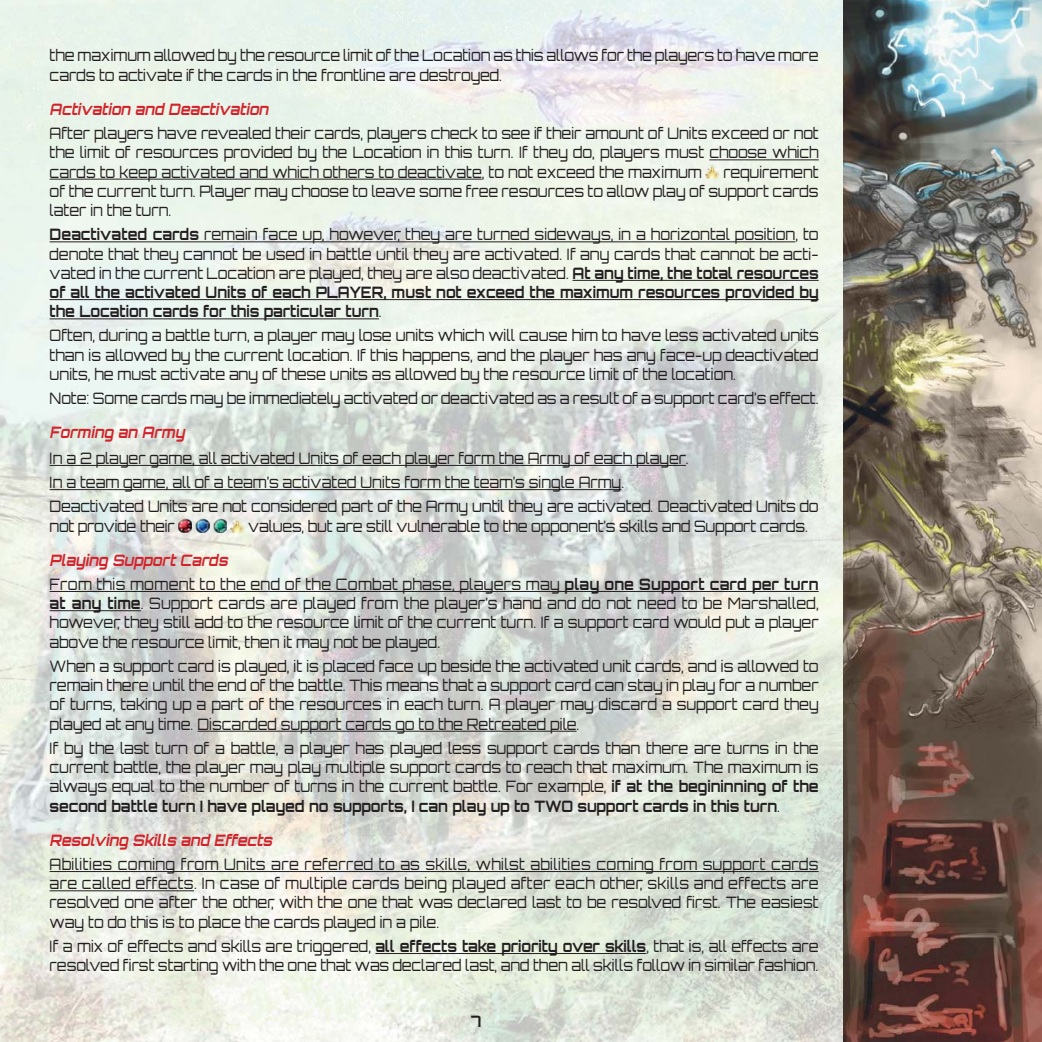
<style>
.page{position:relative;width:1042px;height:1042px;background:#fff}
.page>*{position:absolute;margin:0;border:0;box-sizing:border-box;transform-origin:0 0}
.t1{font:300 15.75px/19.2px "Orbitron";color:#231f20;text-align:justify;scale:.9 1}
.t2{font:300 15.75px/24.2px "Orbitron";letter-spacing:.025em;color:#231f20;scale:.9 1}
.t3{font:italic 700 15.75px "Orbitron";color:#d2232a;scale:.9 1}
.t4{font:700 15.75px "Orbitron";color:#231f20}
.s1{font-weight:700}
.s2{font-weight:700;font-style:italic;color:#d2232a}
</style>
<div class="page">
<img style="left:0;top:0;width:1042px;height:1042px">
<hr style="left:709px;top:159px;width:110px;height:1px;background:#231f20">
<hr style="left:50px;top:179px;width:432px;height:1px;background:#231f20">
<hr style="left:50px;top:241px;width:745px;height:1px;background:#231f20">
<hr style="left:572px;top:280px;width:247px;height:1px;background:#231f20">
<hr style="left:50px;top:299px;width:769px;height:1px;background:#231f20">
<hr style="left:50px;top:318px;width:329px;height:1px;background:#231f20">
<hr style="left:50px;top:465px;width:636px;height:1px;background:#231f20">
<hr style="left:50px;top:489px;width:571px;height:1px;background:#231f20">
<hr style="left:50px;top:591px;width:769px;height:1px;background:#231f20">
<hr style="left:50px;top:610px;width:91px;height:1px;background:#231f20">
<hr style="left:197px;top:731px;width:379px;height:1px;background:#231f20">
<hr style="left:50px;top:871px;width:769px;height:1px;background:#231f20">
<hr style="left:50px;top:890px;width:144px;height:1px;background:#231f20">
<hr style="left:375px;top:953px;width:271px;height:1px;background:#231f20">
<svg style="left:706px;top:165px;width:13px;height:13px"></svg>
<img style="left:178px;top:519px;width:14px;height:13px">
<svg style="left:196px;top:519px;width:13px;height:13px"></svg>
<img style="left:213px;top:519px;width:14px;height:13px">
<svg style="left:231px;top:519px;width:13px;height:13px"></svg>
<p class="t1" style="left:50px;top:48px;width:856px">the maximum allowed by the resource limit of the Location as this allows for the players to have more cards to activate if the cards in the frontline are destroyed.</p>
<p class="t3" style="left:50px;top:104px;width:247px">Activation and Deactivation</p>
<p class="t1" style="left:50px;top:126px;width:856px">After players have revealed their cards, players check to see if their amount of Units exceed or not the limit of resources provided by the Location in this turn. If they do, players must choose which cards to keep activated and which others to deactivate, to not exceed the maximum</p>
<p class="t1" style="left:50px;top:164px;width:856px;text-indent:674px">requirement of the current turn. Player may choose to leave some free resources to allow play of support cards later in the turn.</p>
<p class="t1" style="left:50px;top:227px;width:856px"><span class="s1">Deactivated cards</span> remain face up, however, they are turned sideways, in a horizontal position, to denote that they cannot be used in battle until they are activated. If any cards that cannot be acti&shy;vated in the current Location are played, they are also deactivated. <span class="s1">At any time, the total resources of all the activated Units of each PLAYER, must not exceed the maximum resources provided by the Location cards for this particular turn</span>.</p>
<p class="t1" style="left:50px;top:328px;width:856px">Often, during a battle turn, a player may lose units which will cause him to have less activated units than is allowed by the current location. If this happens, and the player has any face-up deactivated units, he must activate any of these units as allowed by the resource limit of the location.</p>
<p class="t1" style="left:50px;top:391px;width:856px">Note: Some cards may be immediately activated or deactivated as a result of a support card’s effect.</p>
<p class="t3" style="left:50px;top:427px;width:155px">Forming an Army</p>
<p class="t1" style="left:50px;top:448px;width:856px;line-height:24.2px;text-align:left">In a 2 player game, all activated Units of each player form the Army of each player.<br>In a team game, all of a team’s activated Units form the team’s single Army.<br>Deactivated Units are not considered part of the Army until they are activated. Deactivated Units do</p>
<p class="t1" style="left:50px;top:518px;width:141px">not provide their</p>
<p class="t1" style="left:248px;top:518px;width:624px">values, but are still vulnerable to the opponent’s skills and Support cards.</p>
<p class="t2" style="left:50px;top:550px;width:856px"><span class="s2">Playing Support Cards<br></span>From this moment to the end of the Combat phase, players may <span class="s1">play one Support card per turn</span></p>
<p class="t1" style="left:50px;top:596px;width:856px"><span class="s1">at any time</span>. Support cards are played from the player’s hand and do not need to be Marshalled, however, they still add to the resource limit of the current turn. If a support card would put a player above the resource limit, then it may not be played.</p>
<p class="t1" style="left:50px;top:658px;width:856px">When a support card is played, it is placed face up beside the activated unit cards, and is allowed to remain there until the end of the battle. This means that a support card can stay in play for a number of turns, taking up a part of the resources in each turn. A player may discard a support card they played at any time. Discarded support cards go to the Retreated pile.</p>
<p class="t1" style="left:50px;top:740px;width:856px">If by the last turn of a battle, a player has played less support cards than there are turns in the current battle, the player may play multiple support cards to reach that maximum. The maximum is always equal to the number of turns in the current battle. For example, <span class="s1">if at the begininning of the second battle turn I have played no supports, I can play up to TWO support cards in this turn</span>.</p>
<p class="t3" style="left:50px;top:834px;width:252px">Resolving Skills and Effects</p>
<p class="t1" style="left:50px;top:856px;width:856px">Abilities coming from Units are referred to as skills, whilst abilities coming from support cards are called effects. In case of multiple cards being played after each other, skills and effects are resolved one after the other, with the one that was declared last to be resolved first. The easiest way to do this is to place the cards played in a pile.</p>
<p class="t1" style="left:50px;top:938px;width:856px">If a mix of effects and skills are triggered, <span class="s1">all effects take priority over skills</span>, that is, all effects are resolved first starting with the one that was declared last, and then all skills follow in similar fashion.</p>
<p class="t4" style="left:471px;top:1015px;width:12px">7</p>
</div>
